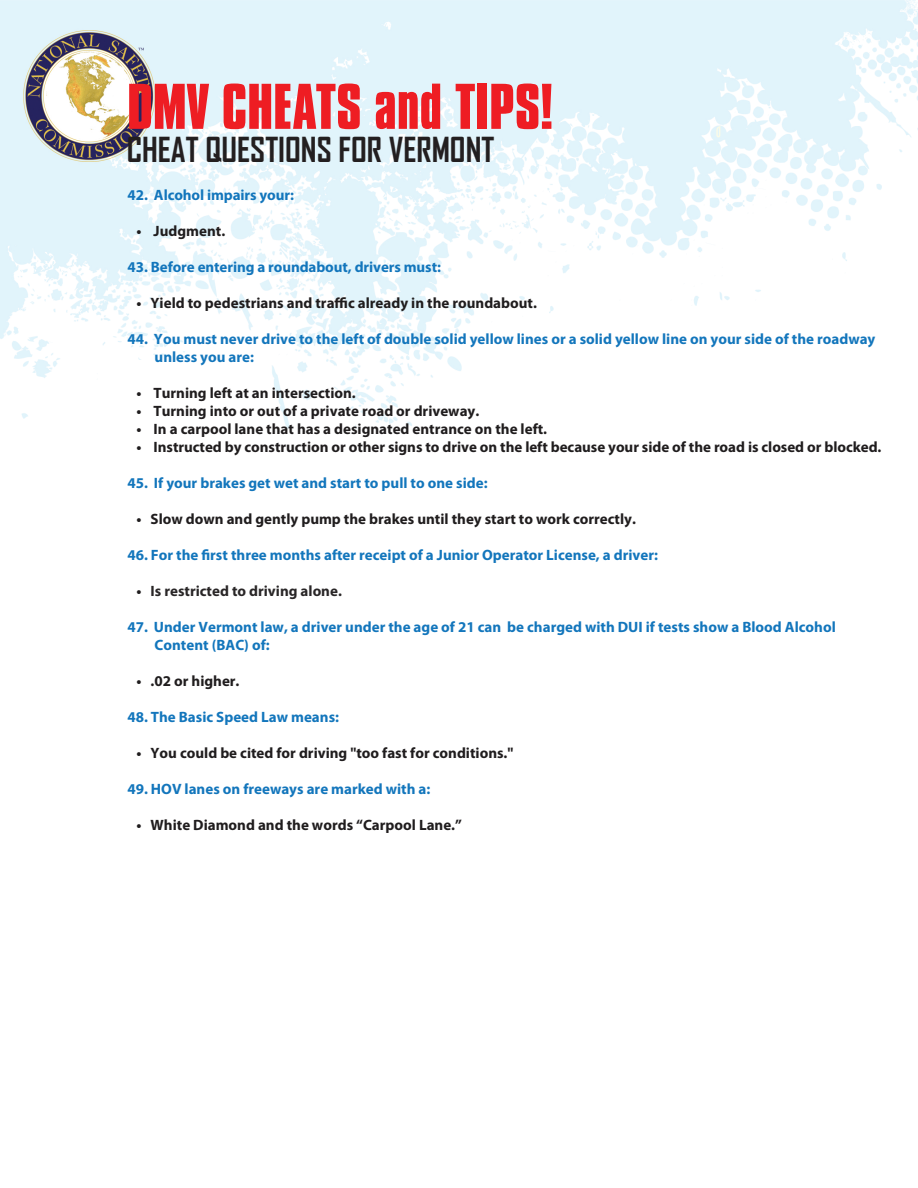
<style>
.page{position:relative;width:918px;height:1188px;background:#fff}
.page>*{position:absolute;margin:0;border:0;box-sizing:border-box;transform-origin:0 0}
.t1{font:700 55.5px "Compacta BT";color:#ee1d23}
.t2{font:700 33px "Agency FB";color:#231f20}
.t3{font:700 15px/18px "Myriad Pro";color:#1376bc}
.t4{font:700 15px "Myriad Pro";color:#201d1e}
.t5{font:700 15px "Myriad Pro";color:#292627}
.s1{color:#201d1e}
</style>
<div class="page">
<img style="left:0;top:0;width:918px;height:429px">
<svg style="left:715px;top:125px;width:6px;height:14px"></svg>
<p class="t1" style="left:127px;top:73px;width:427px">DMV CHEATS and TIPS!</p>
<p class="t2" style="left:127px;top:129px;width:369px">CHEAT QUESTIONS FOR VERMONT</p>
<p class="t3" style="left:127px;top:185px;width:168px">42. Alcohol impairs your:</p>
<p class="t4" style="left:136px;top:221px;width:90px">• Judgment.</p>
<p class="t3" style="left:127px;top:257px;width:315px">43. Before entering a roundabout, drivers must:</p>
<p class="t4" style="left:136px;top:293px;width:402px">• Yield to pedestrians and traffic already in the roundabout.</p>
<p class="t3" style="left:155px;top:329px;width:722px;text-indent:-27px">44. You must never drive to the left of double solid yellow lines or a solid yellow line on your side of the roadway unless you are:</p>
<p class="t4" style="left:136px;top:383px;width:221px">• Turning left at an intersection.</p>
<p class="t4" style="left:136px;top:401px;width:344px">• Turning into or out of a private road or driveway.</p>
<p class="t4" style="left:136px;top:419px;width:412px">• In a carpool lane that has a designated entrance on the left.</p>
<p class="t4" style="left:136px;top:437px;width:747px">• Instructed by construction or other signs to drive on the left because your side of the road is closed or blocked.</p>
<p class="t3" style="left:127px;top:473px;width:362px">45. If your brakes get wet and start to pull to one side:</p>
<p class="t4" style="left:136px;top:509px;width:501px">• Slow down and gently pump the brakes until they start to work correctly.</p>
<p class="t3" style="left:127px;top:545px;width:532px">46. For the first three months after receipt of a Junior Operator License, a driver:</p>
<p class="t5" style="left:136px;top:581px;width:207px"><span class="s1">•</span> Is restricted to driving alone.</p>
<p class="t3" style="left:155px;top:617px;width:683px;text-indent:-27px">47. Under Vermont law, a driver under the age of 21 can be charged with DUI if tests show a Blood Alcohol<br>Content (BAC) of:</p>
<p class="t4" style="left:136px;top:671px;width:105px">• .02 or higher.</p>
<p class="t3" style="left:127px;top:707px;width:213px">48. The Basic Speed Law means:</p>
<p class="t4" style="left:136px;top:743px;width:379px">• You could be cited for driving "too fast for conditions."</p>
<p class="t3" style="left:127px;top:779px;width:305px">49. HOV lanes on freeways are marked with a:</p>
<p class="t4" style="left:136px;top:815px;width:327px">• White Diamond and the words “Carpool Lane.”</p>
</div>
